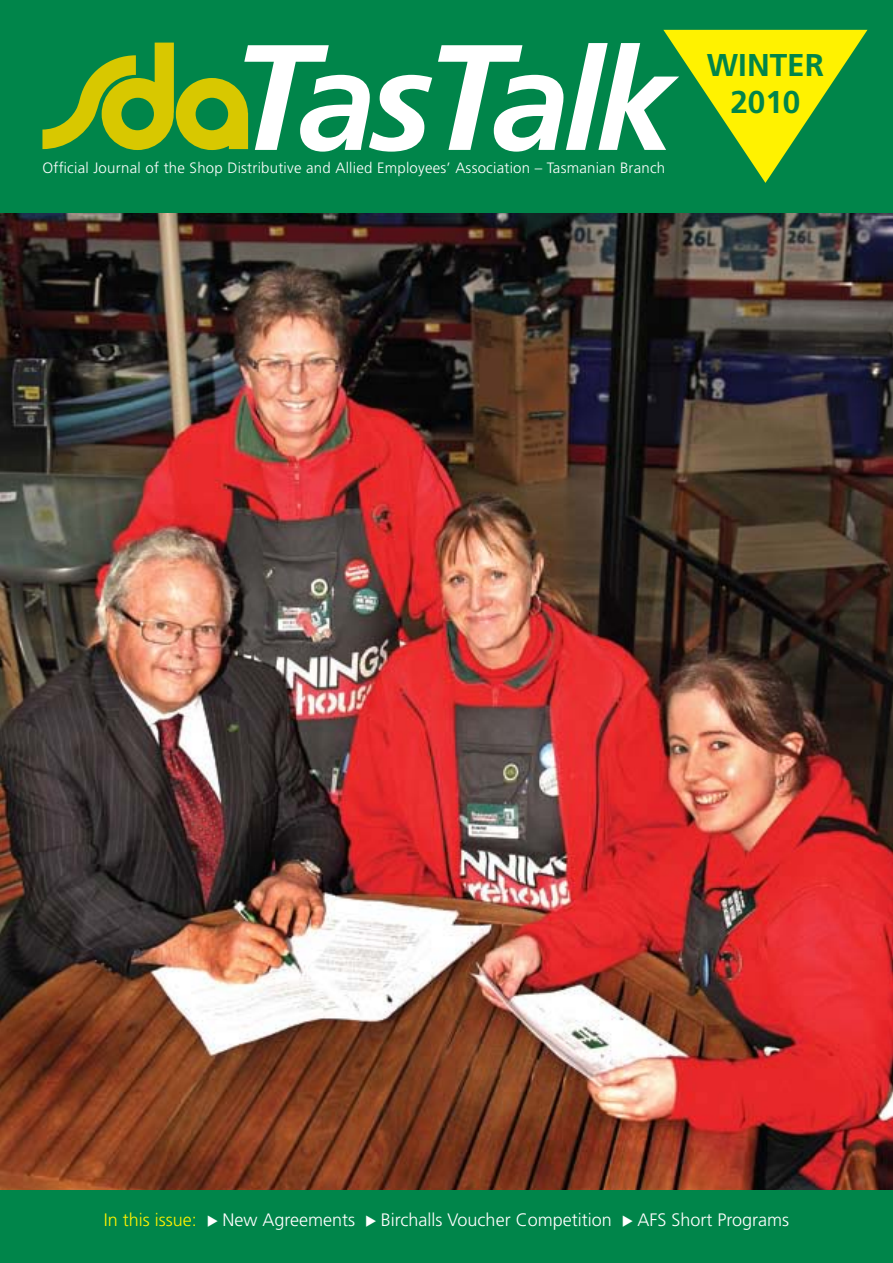
<style>
.page{position:relative;width:893px;height:1263px;background:#fff}
.page>*{position:absolute;margin:0;border:0;box-sizing:border-box;transform-origin:0 0}
.t1{font:italic 700 142.5px "Frutiger";color:#fff}
.t2{font:700 31.5px/37.8px "Frutiger";color:#00854a;text-align:center}
.t3{font:300 18px "Frutiger";color:#fff}
.t4{font:300 15px "Frutiger";letter-spacing:.015em;color:#fff}
.s1{font-size:150px}
.s2{color:#fff200}
</style>
<div class="page">
<img style="left:0;top:213px;width:893px;height:978px">
<div style="left:0;top:0;width:893px;height:213px;background:#00854a"></div>
<svg style="left:42px;top:43px;width:206px;height:107px"></svg>
<svg style="left:663px;top:30px;width:204px;height:153px"></svg>
<div style="left:0;top:1191px;width:893px;height:72px;background:#00854a"></div>
<h1 class="t1" style="left:232px;top:43px;width:444px"><span class="s1">T</span>as<span class="s1">T</span>alk</h1>
<h2 class="t2" style="left:707px;top:48px;width:119px">WINTER<br>2010</h2>
<p class="t4" style="left:42px;top:162px;width:624px">Official Journal of the Shop Distributive and Allied Employees’ Association – Tasmanian Branch</p>
<p class="t3" style="left:104px;top:1212px;width:687px"><span class="s2">In this issue:</span> ◆ New Agreements ◆ Birchalls Voucher Competition ◆ AFS Short Programs</p>
</div>
